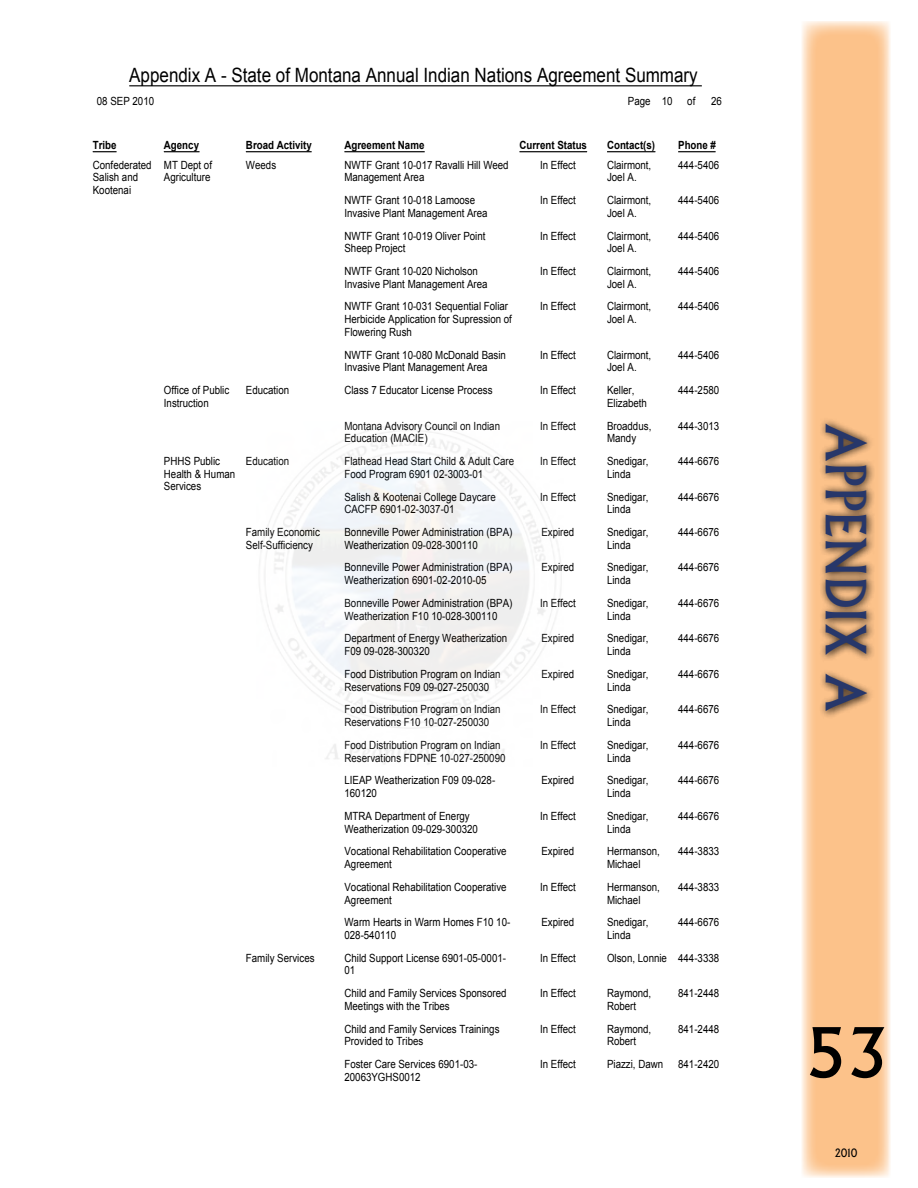
<style>
.page{position:relative;width:918px;height:1188px;background:#fff}
.page>*{position:absolute;margin:0;border:0;box-sizing:border-box;transform-origin:0 0}
.t1{font:500 66px "Albertus";color:#000}
.t2{font:54px "Albertus";letter-spacing:.02em;color:#27376a;scale:.9 1}
.t3{font:19.8px "Arial";color:#000;scale:.86 1}
.t4{font:11.25px/12.8px "Arial";color:#000;scale:.86 1}
.t5{font:700 11.25px "Arial";color:#000;scale:.86 1}
.t6{font:11.25px "Albertus";color:#000;scale:.9 1}
</style>
<div class="page">
<svg style="left:802px;top:21px;width:89px;height:1157px;background:#fcca9a"></svg>
<div style="left:818px;top:416px;width:57px;height:303px;background:#000;opacity:.9"></div>
<hr style="left:129px;top:85px;width:573px;height:1px;background:#000">
<svg style="left:93px;top:151px;width:24px;height:1px"></svg>
<hr style="left:164px;top:151px;width:35px;height:1px;background:#000">
<hr style="left:246px;top:151px;width:66px;height:1px;background:#000">
<hr style="left:344px;top:151px;width:81px;height:1px;background:#000">
<hr style="left:520px;top:151px;width:67px;height:1px;background:#000">
<hr style="left:607px;top:151px;width:48px;height:1px;background:#000">
<hr style="left:678px;top:151px;width:38px;height:1px;background:#000">
<p class="t3" style="left:129px;top:62px;width:663px">Appendix A - State of Montana Annual Indian Nations Agreement Summary</p>
<p class="t4" style="left:97px;top:95px;width:68px">08 SEP 2010</p>
<p class="t4" style="left:662px;top:95px;width:14px">10</p>
<p class="t4" style="left:628px;top:95px;width:28px">Page</p>
<p class="t4" style="left:687px;top:95px;width:11px">of</p>
<p class="t4" style="left:711px;top:95px;width:14px">26</p>
<p class="t5" style="left:93px;top:138px;width:29px">Tribe</p>
<p class="t4" style="left:93px;top:158px;width:70px">Confederated<br>Salish and<br>Kootenai</p>
<p class="t5" style="left:164px;top:138px;width:42px">Agency</p>
<p class="t4" style="left:164px;top:158px;width:57px">MT Dept of<br>Agriculture</p>
<p class="t5" style="left:246px;top:138px;width:78px">Broad Activity</p>
<p class="t4" style="left:246px;top:158px;width:37px">Weeds</p>
<p class="t4" style="left:164px;top:384px;width:78px">Office of Public<br>Instruction</p>
<p class="t4" style="left:246px;top:384px;width:52px">Education</p>
<p class="t4" style="left:164px;top:455px;width:84px">PHHS Public<br>Health &amp; Human<br>Services</p>
<p class="t4" style="left:246px;top:455px;width:52px">Education</p>
<p class="t4" style="left:246px;top:526px;width:88px">Family Economic<br>Self-Sufficiency</p>
<p class="t4" style="left:246px;top:952px;width:81px">Family Services</p>
<p class="t5" style="left:344px;top:138px;width:95px">Agreement Name</p>
<p class="t5" style="left:520px;top:138px;width:80px">Current Status</p>
<p class="t4" style="left:344px;top:158px;width:193px">NWTF Grant 10-017 Ravalli Hill Weed<br>Management Area</p>
<p class="t4" style="left:344px;top:194px;width:168px">NWTF Grant 10-018 Lamoose<br>Invasive Plant Management Area</p>
<p class="t4" style="left:344px;top:229px;width:166px">NWTF Grant 10-019 Oliver Point<br>Sheep Project</p>
<p class="t4" style="left:344px;top:265px;width:168px">NWTF Grant 10-020 Nicholson<br>Invasive Plant Management Area</p>
<p class="t4" style="left:344px;top:300px;width:196px">NWTF Grant 10-031 Sequential Foliar<br>Herbicide Application for Supression of<br>Flowering Rush</p>
<p class="t4" style="left:344px;top:348px;width:189px">NWTF Grant 10-080 McDonald Basin<br>Invasive Plant Management Area</p>
<p class="t4" style="left:344px;top:384px;width:174px">Class 7 Educator License Process</p>
<p class="t4" style="left:344px;top:419px;width:183px">Montana Advisory Council on Indian<br>Education (MACIE)</p>
<p class="t4" style="left:344px;top:455px;width:199px">Flathead Head Start Child &amp; Adult Care<br>Food Program 6901 02-3003-01</p>
<p class="t4" style="left:344px;top:490px;width:177px">Salish &amp; Kootenai College Daycare<br>CACFP 6901-02-3037-01</p>
<p class="t4" style="left:344px;top:526px;width:197px">Bonneville Power Administration (BPA)<br>Weatherization 09-028-300110</p>
<p class="t4" style="left:344px;top:561px;width:197px">Bonneville Power Administration (BPA)<br>Weatherization 6901-02-2010-05</p>
<p class="t4" style="left:344px;top:597px;width:197px">Bonneville Power Administration (BPA)<br>Weatherization F10 10-028-300110</p>
<p class="t4" style="left:344px;top:632px;width:191px">Department of Energy Weatherization<br>F09 09-028-300320</p>
<p class="t4" style="left:344px;top:668px;width:183px">Food Distribution Program on Indian<br>Reservations F09 09-027-250030</p>
<p class="t4" style="left:344px;top:703px;width:183px">Food Distribution Program on Indian<br>Reservations F10 10-027-250030</p>
<p class="t4" style="left:344px;top:739px;width:189px">Food Distribution Program on Indian<br>Reservations FDPNE 10-027-250090</p>
<p class="t4" style="left:344px;top:774px;width:177px">LIEAP Weatherization F09 09-028-<br>160120</p>
<p class="t4" style="left:344px;top:810px;width:157px">MTRA Department of Energy<br>Weatherization 09-029-300320</p>
<p class="t4" style="left:344px;top:845px;width:190px">Vocational Rehabilitation Cooperative<br>Agreement</p>
<p class="t4" style="left:344px;top:881px;width:190px">Vocational Rehabilitation Cooperative<br>Agreement</p>
<p class="t4" style="left:344px;top:916px;width:194px">Warm Hearts in Warm Homes F10 10-<br>028-540110</p>
<p class="t4" style="left:344px;top:952px;width:189px">Child Support License 6901-05-0001-<br>01</p>
<p class="t4" style="left:344px;top:987px;width:190px">Child and Family Services Sponsored<br>Meetings with the Tribes</p>
<p class="t4" style="left:344px;top:1023px;width:182px">Child and Family Services Trainings<br>Provided to Tribes</p>
<p class="t4" style="left:344px;top:1058px;width:156px">Foster Care Services 6901-03-<br>20063YGHS0012</p>
<p class="t4" style="left:540px;top:158px;width:43px">In Effect</p>
<p class="t4" style="left:540px;top:194px;width:43px">In Effect</p>
<p class="t4" style="left:540px;top:229px;width:43px">In Effect</p>
<p class="t4" style="left:540px;top:265px;width:43px">In Effect</p>
<p class="t4" style="left:540px;top:300px;width:43px">In Effect</p>
<p class="t4" style="left:540px;top:348px;width:43px">In Effect</p>
<p class="t4" style="left:540px;top:384px;width:43px">In Effect</p>
<p class="t4" style="left:540px;top:419px;width:43px">In Effect</p>
<p class="t4" style="left:540px;top:455px;width:43px">In Effect</p>
<p class="t4" style="left:540px;top:490px;width:43px">In Effect</p>
<p class="t4" style="left:541px;top:526px;width:40px">Expired</p>
<p class="t4" style="left:541px;top:561px;width:40px">Expired</p>
<p class="t4" style="left:540px;top:597px;width:43px">In Effect</p>
<p class="t4" style="left:541px;top:632px;width:40px">Expired</p>
<p class="t4" style="left:541px;top:668px;width:40px">Expired</p>
<p class="t4" style="left:540px;top:703px;width:43px">In Effect</p>
<p class="t4" style="left:540px;top:739px;width:43px">In Effect</p>
<p class="t4" style="left:541px;top:774px;width:40px">Expired</p>
<p class="t4" style="left:540px;top:810px;width:43px">In Effect</p>
<p class="t4" style="left:541px;top:845px;width:40px">Expired</p>
<p class="t4" style="left:540px;top:881px;width:43px">In Effect</p>
<p class="t4" style="left:541px;top:916px;width:40px">Expired</p>
<p class="t4" style="left:540px;top:952px;width:43px">In Effect</p>
<p class="t4" style="left:540px;top:987px;width:43px">In Effect</p>
<p class="t4" style="left:540px;top:1023px;width:43px">In Effect</p>
<p class="t4" style="left:540px;top:1058px;width:43px">In Effect</p>
<p class="t5" style="left:607px;top:138px;width:57px">Contact(s)</p>
<p class="t4" style="left:607px;top:158px;width:53px">Clairmont,<br>Joel A.</p>
<p class="t4" style="left:607px;top:194px;width:53px">Clairmont,<br>Joel A.</p>
<p class="t4" style="left:607px;top:229px;width:53px">Clairmont,<br>Joel A.</p>
<p class="t4" style="left:607px;top:265px;width:53px">Clairmont,<br>Joel A.</p>
<p class="t4" style="left:607px;top:300px;width:53px">Clairmont,<br>Joel A.</p>
<p class="t4" style="left:607px;top:348px;width:53px">Clairmont,<br>Joel A.</p>
<p class="t4" style="left:607px;top:384px;width:48px">Keller,<br>Elizabeth</p>
<p class="t4" style="left:607px;top:419px;width:53px">Broaddus,<br>Mandy</p>
<p class="t4" style="left:607px;top:455px;width:50px">Snedigar,<br>Linda</p>
<p class="t4" style="left:607px;top:490px;width:50px">Snedigar,<br>Linda</p>
<p class="t4" style="left:607px;top:526px;width:50px">Snedigar,<br>Linda</p>
<p class="t4" style="left:607px;top:561px;width:50px">Snedigar,<br>Linda</p>
<p class="t4" style="left:607px;top:597px;width:50px">Snedigar,<br>Linda</p>
<p class="t4" style="left:607px;top:632px;width:50px">Snedigar,<br>Linda</p>
<p class="t4" style="left:607px;top:668px;width:50px">Snedigar,<br>Linda</p>
<p class="t4" style="left:607px;top:703px;width:50px">Snedigar,<br>Linda</p>
<p class="t4" style="left:607px;top:739px;width:50px">Snedigar,<br>Linda</p>
<p class="t4" style="left:607px;top:774px;width:50px">Snedigar,<br>Linda</p>
<p class="t4" style="left:607px;top:810px;width:50px">Snedigar,<br>Linda</p>
<p class="t4" style="left:607px;top:845px;width:63px">Hermanson,<br>Michael</p>
<p class="t4" style="left:607px;top:881px;width:63px">Hermanson,<br>Michael</p>
<p class="t4" style="left:607px;top:916px;width:50px">Snedigar,<br>Linda</p>
<p class="t4" style="left:607px;top:952px;width:71px">Olson, Lonnie</p>
<p class="t4" style="left:607px;top:987px;width:53px">Raymond,<br>Robert</p>
<p class="t4" style="left:607px;top:1023px;width:53px">Raymond,<br>Robert</p>
<p class="t4" style="left:607px;top:1058px;width:67px">Piazzi, Dawn</p>
<p class="t5" style="left:678px;top:138px;width:45px">Phone #</p>
<p class="t4" style="left:678px;top:158px;width:49px">444-5406</p>
<p class="t4" style="left:678px;top:194px;width:49px">444-5406</p>
<p class="t4" style="left:678px;top:229px;width:49px">444-5406</p>
<p class="t4" style="left:678px;top:265px;width:49px">444-5406</p>
<p class="t4" style="left:678px;top:300px;width:49px">444-5406</p>
<p class="t4" style="left:678px;top:348px;width:49px">444-5406</p>
<p class="t4" style="left:678px;top:384px;width:49px">444-2580</p>
<p class="t4" style="left:678px;top:419px;width:49px">444-3013</p>
<p class="t4" style="left:678px;top:455px;width:49px">444-6676</p>
<p class="t4" style="left:678px;top:490px;width:49px">444-6676</p>
<p class="t4" style="left:678px;top:526px;width:49px">444-6676</p>
<p class="t4" style="left:678px;top:561px;width:49px">444-6676</p>
<p class="t4" style="left:678px;top:597px;width:49px">444-6676</p>
<p class="t4" style="left:678px;top:632px;width:49px">444-6676</p>
<p class="t4" style="left:678px;top:668px;width:49px">444-6676</p>
<p class="t4" style="left:678px;top:703px;width:49px">444-6676</p>
<p class="t4" style="left:678px;top:739px;width:49px">444-6676</p>
<p class="t4" style="left:678px;top:774px;width:49px">444-6676</p>
<p class="t4" style="left:678px;top:810px;width:49px">444-6676</p>
<p class="t4" style="left:678px;top:845px;width:49px">444-3833</p>
<p class="t4" style="left:678px;top:881px;width:49px">444-3833</p>
<p class="t4" style="left:678px;top:916px;width:49px">444-6676</p>
<p class="t4" style="left:678px;top:952px;width:49px">444-3338</p>
<p class="t4" style="left:678px;top:987px;width:49px">841-2448</p>
<p class="t4" style="left:678px;top:1023px;width:49px">841-2448</p>
<p class="t4" style="left:678px;top:1058px;width:49px">841-2420</p>
<h2 class="t2" style="left:877px;top:423px;width:322px;rotate:90deg">APPENDIX A</h2>
<h1 class="t1" style="left:805px;top:1012px;width:84px">53</h1>
<p class="t6" style="left:835px;top:1146px;width:26px">2010</p>
</div>
